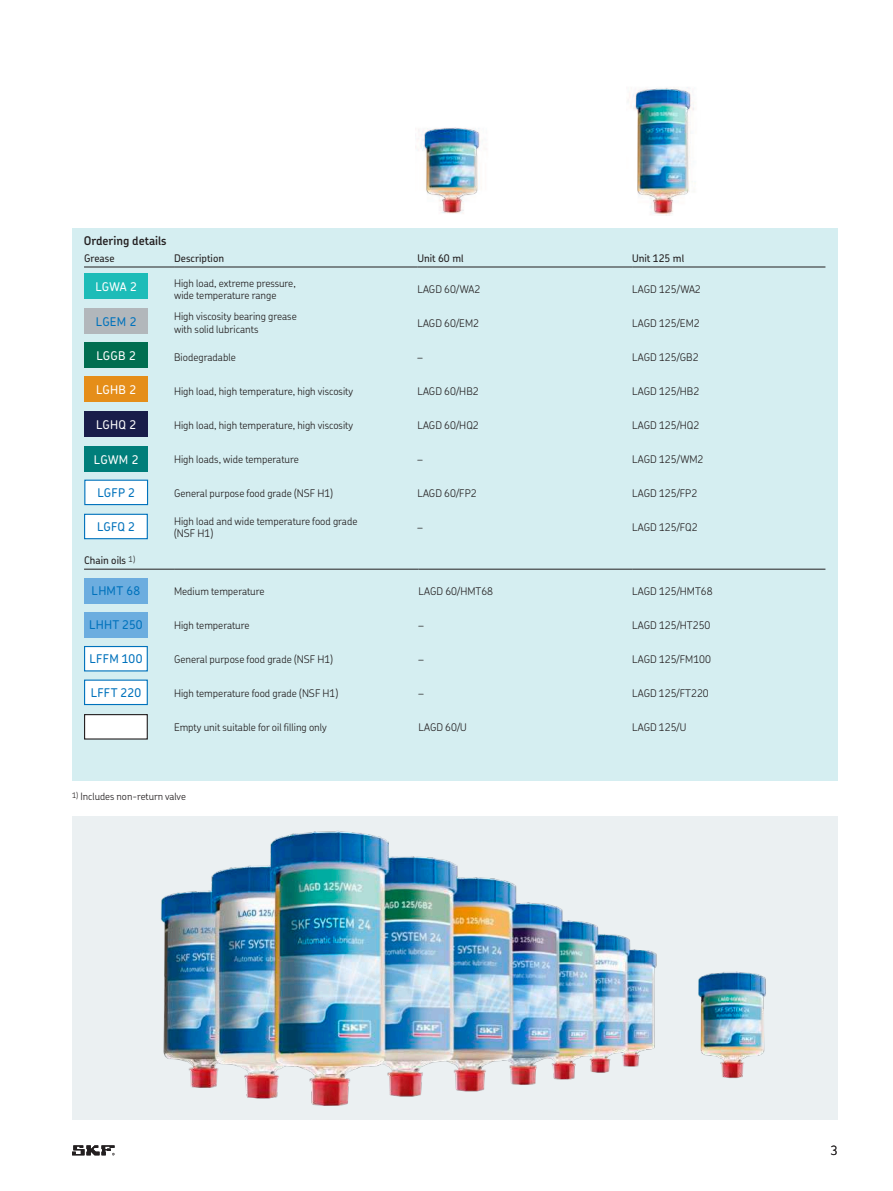
<style>
.page{position:relative;width:893px;height:1191px;background:#fff}
.page>*{position:absolute;margin:0;border:0;box-sizing:border-box;transform-origin:0 0}
.t1{font:300 12.75px "SKF Chevin OT";color:#231f20}
.t2{font:500 12px "SKF Chevin OT";letter-spacing:.02em;color:#0072bc}
.t3{font:500 12px "SKF Chevin OT";letter-spacing:.02em;color:#fff}
.t4{font:600 12px "SKF Chevin OT";color:#231f20}
.t5{font:300 10.5px/12px "SKF Chevin OT";color:#231f20}
.t6{font:500 10.5px "SKF Chevin OT";color:#231f20}
.t7{font:300 10.05px "SKF Chevin OT";color:#231f20}
</style>
<div class="page">
<img style="left:415px;top:127px;width:65px;height:87px">
<img style="left:628px;top:87px;width:67px;height:129px">
<svg style="left:72px;top:1145px;width:43px;height:10px"></svg>
<img style="left:72px;top:817px;width:765px;height:303px">
<div style="left:72px;top:228px;width:765px;height:553px;background:#d5eef1"></div>
<div style="left:84px;top:411px;width:64px;height:25px;background:#191d4a"></div>
<div style="left:84px;top:377px;width:64px;height:25px;background:#e58e19"></div>
<div style="left:84px;top:308px;width:64px;height:25px;background:#b2b7bb"></div>
<div style="left:84px;top:446px;width:64px;height:26px;background:#007e7a"></div>
<div style="left:84px;top:342px;width:64px;height:26px;background:#006e51"></div>
<div style="left:84px;top:274px;width:64px;height:25px;background:#1dbcb8"></div>
<div style="left:85px;top:480px;width:62px;height:25px;background:#fff"></div>
<div style="left:84px;top:480px;width:64px;height:25px;border:1px solid #0072bc"></div>
<div style="left:85px;top:514px;width:62px;height:25px;background:#fff"></div>
<div style="left:84px;top:514px;width:64px;height:25px;border:1px solid #0072bc"></div>
<div style="left:85px;top:647px;width:62px;height:24px;background:#fff"></div>
<div style="left:84px;top:646px;width:64px;height:25px;border:1px solid #0072bc"></div>
<div style="left:85px;top:680px;width:62px;height:25px;background:#fff"></div>
<div style="left:84px;top:680px;width:64px;height:25px;border:1px solid #0072bc"></div>
<div style="left:85px;top:715px;width:62px;height:24px;background:#fff"></div>
<div style="left:84px;top:714px;width:64px;height:26px;border:1px solid #231f20"></div>
<div style="left:84px;top:578px;width:64px;height:25px;background:#6caddf"></div>
<div style="left:84px;top:612px;width:64px;height:25px;background:#6caddf"></div>
<hr style="left:84px;top:267px;width:90px;height:1px;background:#231f20">
<hr style="left:174px;top:267px;width:243px;height:1px;background:#231f20">
<hr style="left:417px;top:267px;width:215px;height:1px;background:#231f20">
<hr style="left:632px;top:267px;width:193px;height:1px;background:#231f20">
<hr style="left:84px;top:569px;width:90px;height:1px;background:#231f20">
<hr style="left:174px;top:569px;width:244px;height:1px;background:#231f20">
<hr style="left:418px;top:569px;width:214px;height:1px;background:#231f20">
<hr style="left:632px;top:569px;width:193px;height:1px;background:#231f20">
<p class="t4" style="left:84px;top:236px;width:84px">Ordering details</p>
<p class="t6" style="left:84px;top:254px;width:32px">Grease</p>
<p class="t6" style="left:174px;top:254px;width:52px">Description</p>
<p class="t6" style="left:417px;top:254px;width:48px">Unit 60 ml</p>
<p class="t6" style="left:632px;top:254px;width:54px">Unit 125 ml</p>
<p class="t5" style="left:174px;top:277px;width:123px">High load, extreme pressure, wide temperature range</p>
<p class="t5" style="left:417px;top:283px;width:64px">LAGD 60/WA2</p>
<p class="t5" style="left:632px;top:283px;width:70px">LAGD 125/WA2</p>
<p class="t5" style="left:174px;top:310px;width:124px;line-height:13.5px">High viscosity bearing grease with solid lubricants</p>
<p class="t5" style="left:417px;top:317px;width:63px">LAGD 60/EM2</p>
<p class="t5" style="left:632px;top:317px;width:69px">LAGD 125/EM2</p>
<p class="t5" style="left:174px;top:351px;width:63px">Biodegradable</p>
<p class="t5" style="left:417px;top:351px;width:7px">–</p>
<p class="t5" style="left:632px;top:351px;width:68px">LAGD 125/GB2</p>
<p class="t5" style="left:174px;top:385px;width:181px">High load, high temperature, high viscosity</p>
<p class="t5" style="left:417px;top:385px;width:63px">LAGD 60/HB2</p>
<p class="t5" style="left:632px;top:385px;width:69px">LAGD 125/HB2</p>
<p class="t5" style="left:174px;top:419px;width:181px">High load, high temperature, high viscosity</p>
<p class="t5" style="left:417px;top:419px;width:63px">LAGD 60/HQ2</p>
<p class="t5" style="left:632px;top:419px;width:69px">LAGD 125/HQ2</p>
<p class="t5" style="left:174px;top:453px;width:126px">High loads, wide temperature</p>
<p class="t5" style="left:417px;top:453px;width:7px">–</p>
<p class="t5" style="left:632px;top:453px;width:73px">LAGD 125/WM2</p>
<p class="t5" style="left:174px;top:487px;width:160px">General purpose food grade (NSF H1)</p>
<p class="t5" style="left:417px;top:487px;width:61px">LAGD 60/FP2</p>
<p class="t5" style="left:632px;top:487px;width:67px">LAGD 125/FP2</p>
<p class="t5" style="left:174px;top:515px;width:185px">High load and wide temperature food grade (NSF H1)</p>
<p class="t5" style="left:417px;top:521px;width:7px">–</p>
<p class="t5" style="left:632px;top:521px;width:67px">LAGD 125/FQ2</p>
<p class="t6" style="left:84px;top:556px;width:53px">Chain oils <sup>1)</sup></p>
<p class="t5" style="left:174px;top:585px;width:92px">Medium temperature</p>
<p class="t5" style="left:418px;top:585px;width:76px">LAGD 60/HMT68</p>
<p class="t5" style="left:632px;top:585px;width:82px">LAGD 125/HMT68</p>
<p class="t5" style="left:174px;top:619px;width:77px">High temperature</p>
<p class="t5" style="left:418px;top:619px;width:7px">–</p>
<p class="t5" style="left:632px;top:619px;width:80px">LAGD 125/HT250</p>
<p class="t5" style="left:174px;top:653px;width:160px">General purpose food grade (NSF H1)</p>
<p class="t5" style="left:418px;top:653px;width:7px">–</p>
<p class="t5" style="left:632px;top:653px;width:80px">LAGD 125/FM100</p>
<p class="t5" style="left:174px;top:687px;width:166px">High temperature food grade (NSF H1)</p>
<p class="t5" style="left:418px;top:687px;width:7px">–</p>
<p class="t5" style="left:632px;top:687px;width:78px">LAGD 125/FT220</p>
<p class="t5" style="left:174px;top:721px;width:154px">Empty unit suitable for oil filling only</p>
<p class="t5" style="left:418px;top:721px;width:50px">LAGD 60/U</p>
<p class="t5" style="left:632px;top:721px;width:56px">LAGD 125/U</p>
<p class="t3" style="left:95px;top:282px;width:43px">LGWA 2</p>
<p class="t2" style="left:96px;top:316px;width:42px">LGEM 2</p>
<p class="t3" style="left:96px;top:350px;width:41px">LGGB 2</p>
<p class="t3" style="left:96px;top:385px;width:42px">LGHB 2</p>
<p class="t3" style="left:96px;top:419px;width:42px">LGHQ 2</p>
<p class="t3" style="left:94px;top:454px;width:46px">LGWM 2</p>
<p class="t2" style="left:97px;top:487px;width:39px">LGFP 2</p>
<p class="t2" style="left:97px;top:521px;width:39px">LGFQ 2</p>
<p class="t2" style="left:92px;top:585px;width:50px">LHMT 68</p>
<p class="t2" style="left:89px;top:619px;width:55px">LHHT 250</p>
<p class="t2" style="left:89px;top:653px;width:55px">LFFM 100</p>
<p class="t2" style="left:91px;top:687px;width:52px">LFFT 220</p>
<p class="t7" style="left:72px;top:792px;width:115px"><sup>1)</sup> Includes non-return valve</p>
<p class="t1" style="left:830px;top:1145px;width:8px">؏</p>
</div>
